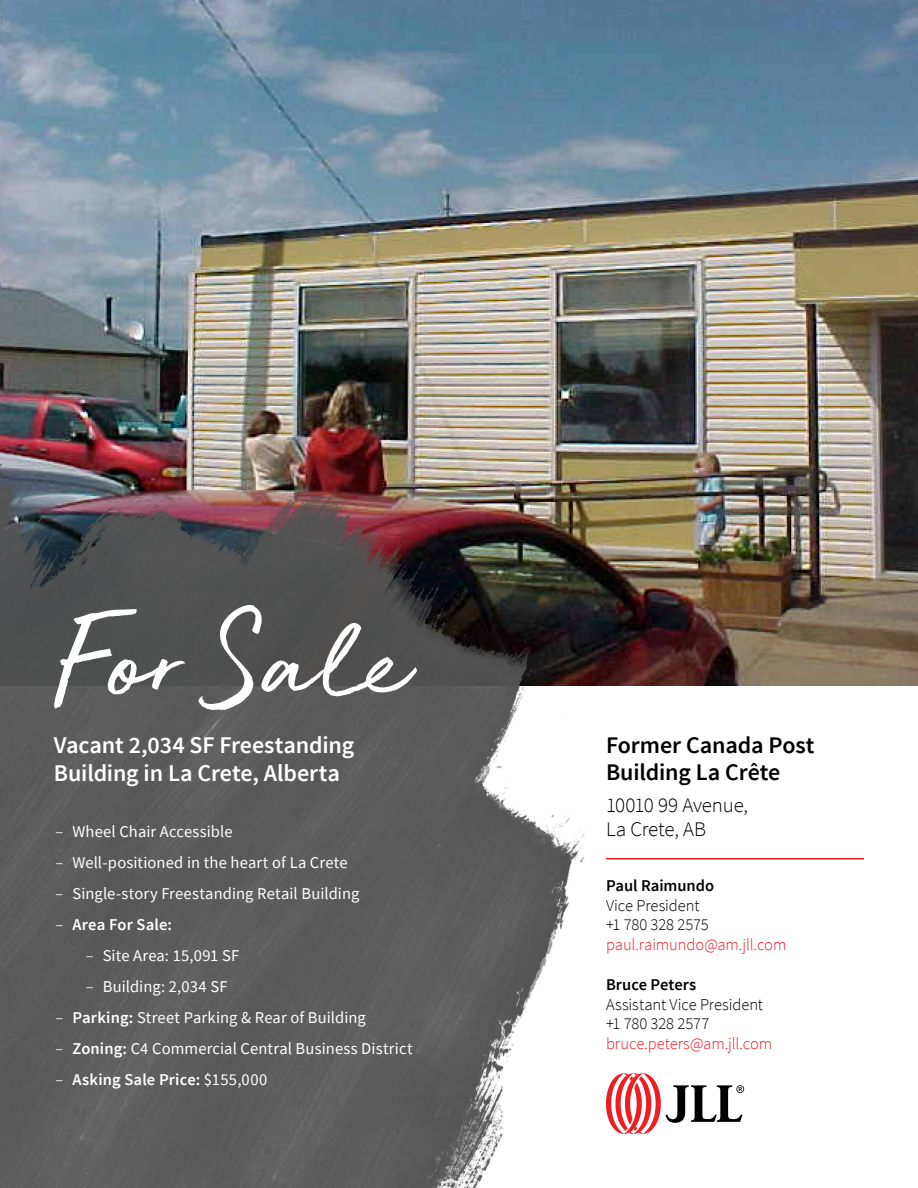
<style>
.page{position:relative;width:918px;height:1188px;background:#fff}
.page>*{position:absolute;margin:0;border:0;box-sizing:border-box;transform-origin:0 0}
.t1{font:123px "JLL Hand";letter-spacing:-.005em;color:#fff}
.t2{font:600 24px/28.8px "Source Sans Pro";letter-spacing:-.005em;color:#fff}
.t3{font:600 23.7px/27px "Source Sans Pro";letter-spacing:-.005em;color:#000}
.t4{font:300 20.85px/24px "Source Sans Pro";letter-spacing:-.01em;color:#000}
.t5{font:16.5px "Source Sans Pro";letter-spacing:.005em;color:#fff}
.t6{font:300 16.5px/19.8px "Source Sans Pro";letter-spacing:-.005em;color:#000}
.t7{font:300 16.5px "Source Sans Pro";letter-spacing:-.005em;color:#ed1d24}
.t8{font:600 16.5px "Source Sans Pro";letter-spacing:.01em;color:#fff}
.t9{font:600 16.5px "Source Sans Pro";color:#000}
.s1{font-weight:300}
.s2{font-weight:600}
.s3{font-weight:400}
</style>
<div class="page">
<img style="left:0;top:0;width:918px;height:686px">
<svg style="left:606px;top:1073px;width:138px;height:61px"></svg>
<hr style="left:606px;top:858px;width:258px;height:1px;background:#ed1d24">
<img style="left:0;top:461px;width:586px;height:727px">
<h1 class="t1" style="left:54px;top:572px;width:365px">For Sale</h1>
<h2 class="t2" style="left:54px;top:731px;width:302px">Vacant 2,034 SF Freestanding<br>Building in La Crete, Alberta</h2>
<p class="t5" style="left:55px;top:821px;width:179px"><span class="s1">–</span> Wheel Chair Accessible</p>
<p class="t5" style="left:55px;top:852px;width:294px"><span class="s1">–</span> Well-positioned in the heart of La Crete</p>
<p class="t5" style="left:55px;top:883px;width:305px"><span class="s1">–</span> Single-story Freestanding Retail Building</p>
<p class="t8" style="left:55px;top:915px;width:118px"><span class="s1">–</span> Area For Sale:</p>
<p class="t5" style="left:86px;top:945px;width:155px"><span class="s1">–</span> Site Area: 15,091 SF</p>
<p class="t5" style="left:86px;top:976px;width:143px"><span class="s1">–</span> Building: 2,034 SF</p>
<p class="t5" style="left:55px;top:1007px;width:312px"><span class="s1">–</span> <span class="s2">Parking:</span> Street Parking &amp; Rear of Building</p>
<p class="t5" style="left:55px;top:1038px;width:359px"><span class="s1">–</span> <span class="s2">Zoning:</span> C4 Commercial Central Business District</p>
<p class="t8" style="left:55px;top:1070px;width:213px"><span class="s1">–</span> Asking Sale Price: <span class="s3">$155,000</span></p>
<h3 class="t3" style="left:606px;top:732px;width:210px">Former Canada Post<br>Building La Crête</h3>
<p class="t4" style="left:606px;top:793px;width:144px">10010 99 Avenue,<br>La Crete, AB</p>
<p class="t9" style="left:606px;top:875px;width:110px">Paul Raimundo</p>
<p class="t6" style="left:606px;top:895px;width:104px">Vice President +1 780 328 2575</p>
<p class="t7" style="left:606px;top:935px;width:182px">paul.raimundo@am.jll.com</p>
<p class="t9" style="left:606px;top:974px;width:92px">Bruce Peters</p>
<p class="t6" style="left:606px;top:994px;width:159px">Assistant Vice President +1 780 328 2577</p>
<p class="t7" style="left:606px;top:1034px;width:168px">bruce.peters@am.jll.com</p>
</div>
